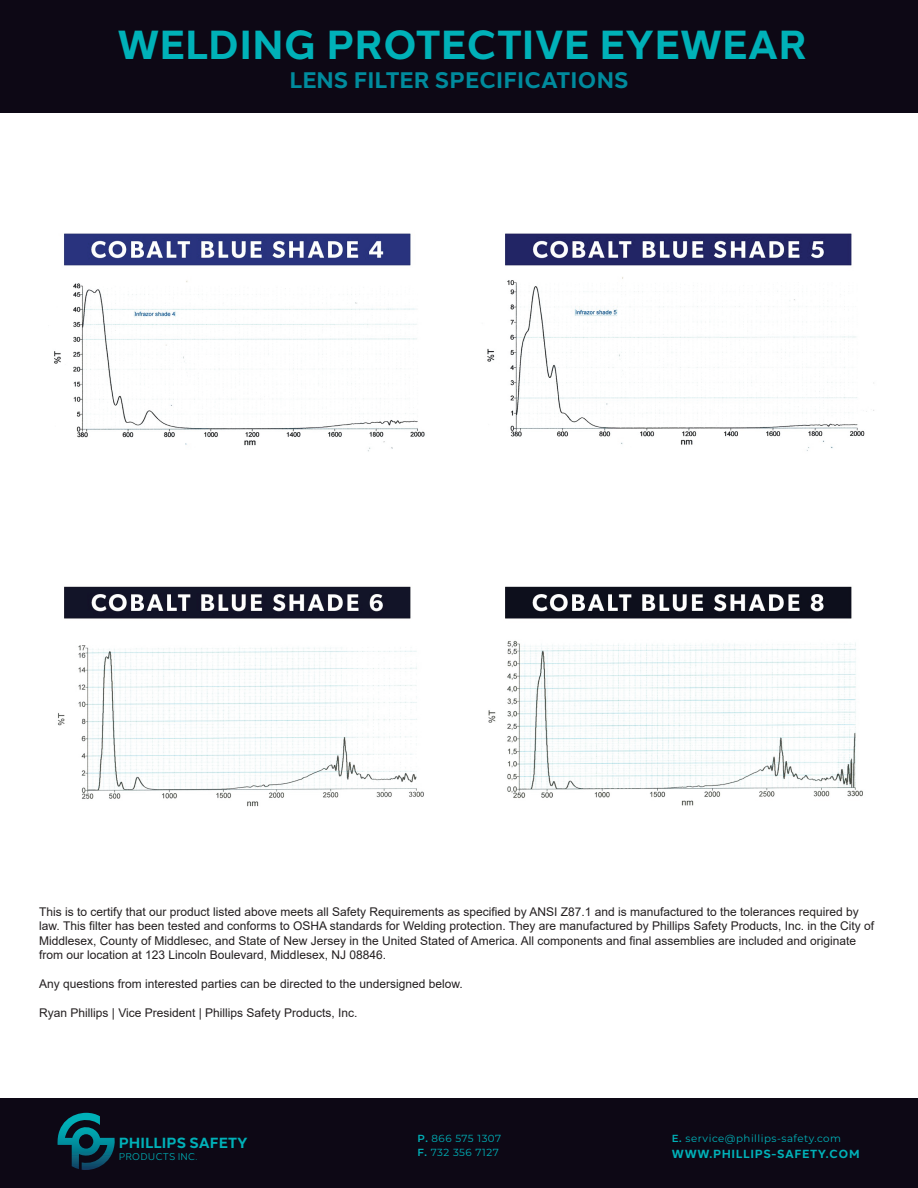
<style>
.page{position:relative;width:918px;height:1188px;background:#fff}
.page>*{position:absolute;margin:0;border:0;box-sizing:border-box;transform-origin:0 0}
.t1{font:700 40.5px "Halcom";color:#00b1b8}
.t2{font:700 22.5px "Halcom";color:#008b9d}
.t3{font:700 14.7px "Halcom";color:#00b1b8}
.t4{font:12px/14.4px "Arial";color:#231f20}
.t5{font:700 11.7px "Halcom";letter-spacing:.05em;color:#00b1b8}
.t6{font:10.35px/13.6px "Montserrat";letter-spacing:.05em;color:#00b1b8}
.t7{font:9.75px "Halcom";color:#00b1b8}
.s1{font-weight:600}
</style>
<div class="page">
<img style="left:54px;top:233px;width:820px;height:574px">
<div style="left:0;top:0;width:918px;height:113px;background:#0d0815"></div>
<div style="left:0;top:1098px;width:918px;height:90px;background:#0d0815"></div>
<svg style="left:57px;top:1113px;width:58px;height:57px"></svg>
<h1 class="t1" style="left:117px;top:12px;width:691px">WELDING PROTECTIVE EYEWEAR</h1>
<h2 class="t2" style="left:290px;top:62px;width:341px">LENS FILTER SPECIFICATIONS</h2>
<p class="t4" style="left:39px;top:905px;width:837px">This is to certify that our product listed above meets all Safety Requirements as specified by ANSI Z87.1 and is manufactured to the tolerances required by law. This filter has been tested and conforms to OSHA standards for Welding protection. They are manufactured by Phillips Safety Products, Inc. in the City of Middlesex, County of Middlesec, and State of New Jersey in the United Stated of America. All components and final assemblies are included and originate from our location at 123 Lincoln Boulevard, Middlesex, NJ 08846.</p>
<p class="t4" style="left:39px;top:977px;width:425px">Any questions from interested parties can be directed to the undersigned below.</p>
<p class="t4" style="left:39px;top:1005px;width:320px">Ryan Phillips | Vice President | Phillips Safety Products, Inc.</p>
<p class="t3" style="left:119px;top:1131px;width:131px">PHILLIPS SAFETY</p>
<p class="t7" style="left:119px;top:1149px;width:80px">PRODUCTS INC.</p>
<p class="t6" style="left:418px;top:1131px;width:85px"><span class="s1">P.</span> 866 575 1307<br><span class="s1">F.</span> 732 356 7127</p>
<p class="t6" style="left:672px;top:1131px;width:171px"><span class="s1">E.</span> service@phillips-safety.com</p>
<p class="t5" style="left:672px;top:1145px;width:189px">WWW.PHILLIPS-SAFETY.COM</p>
</div>
